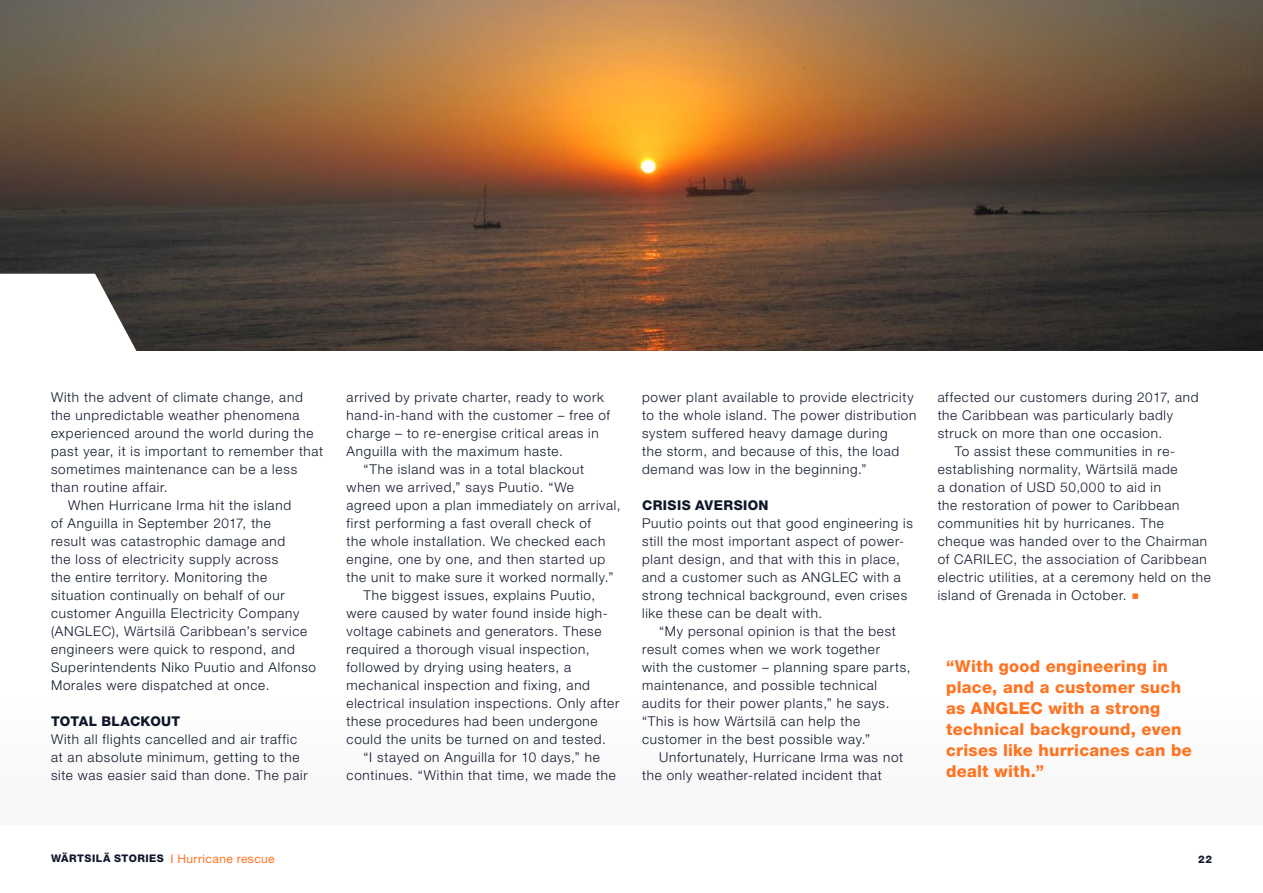
<style>
.page{position:relative;width:1263px;height:893px;background:#fff}
.page>*{position:absolute;margin:0;border:0;box-sizing:border-box;transform-origin:0 0}
.t1{font:800 16.5px/21px "Helvetica Neue LT Std";letter-spacing:.015em;color:#ff7321}
.t2{font:300 13.5px/18px "Helvetica Neue LT Std";letter-spacing:.055em;color:#0f172b}
.t3{font:800 13.5px "Helvetica Neue LT Std";letter-spacing:.03em;color:#0f172b}
.t4{font:12px "Helvetica Neue LT Std";letter-spacing:.035em;color:#ff7321}
.t5{font:800 10.5px "Helvetica Neue LT Std";color:#0f172b}
.s1{font-family:"Arial";font-weight:400;font-size:12px;color:#ff7321}
.s2{font-weight:800;font-size:10.5px;color:#0f172b}
</style>
<div class="page">
<div style="left:0;top:690px;width:1263px;height:135px;background:#fafafa"></div>
<img style="left:0;top:0;width:1263px;height:351px">
<svg style="left:0;top:274px;width:139px;height:77px"></svg>
<p class="t2" style="left:51px;top:388px;width:253px">With the advent of climate change, and</p>
<p class="t2" style="left:51px;top:406px;width:250px">the unpredictable weather phenomena</p>
<p class="t2" style="left:51px;top:424px;width:264px">experienced around the world during the</p>
<p class="t2" style="left:51px;top:442px;width:274px">past year, it is important to remember that</p>
<p class="t2" style="left:51px;top:460px;width:248px">sometimes maintenance can be a less</p>
<p class="t2" style="left:51px;top:478px;width:118px">than routine affair.</p>
<p class="t2" style="left:68px;top:496px;width:225px">When Hurricane Irma hit the island</p>
<p class="t2" style="left:51px;top:514px;width:221px">of Anguilla in September 2017, the</p>
<p class="t2" style="left:51px;top:532px;width:236px">result was catastrophic damage and</p>
<p class="t2" style="left:51px;top:550px;width:229px">the loss of electricity supply across</p>
<p class="t2" style="left:51px;top:568px;width:217px">the entire territory. Monitoring the</p>
<p class="t2" style="left:51px;top:586px;width:235px">situation continually on behalf of our</p>
<p class="t2" style="left:51px;top:604px;width:250px">customer Anguilla Electricity Company</p>
<p class="t2" style="left:51px;top:622px;width:258px">(ANGLEC), Wärtsilä Caribbean’s service</p>
<p class="t2" style="left:51px;top:640px;width:245px">engineers were quick to respond, and</p>
<p class="t2" style="left:51px;top:658px;width:267px">Superintendents Niko Puutio and Alfonso</p>
<p class="t2" style="left:51px;top:676px;width:220px">Morales were dispatched at once.</p>
<p class="t3" style="left:51px;top:713px;width:131px">TOTAL BLACKOUT</p>
<p class="t2" style="left:51px;top:730px;width:258px">With all flights cancelled and air traffic at an absolute minimum, getting to the site was easier said than done. The pair</p>
<p class="t2" style="left:347px;top:388px;width:259px">arrived by private charter, ready to work</p>
<p class="t2" style="left:347px;top:406px;width:265px">hand-in-hand with the customer – free of</p>
<p class="t2" style="left:347px;top:424px;width:254px">charge – to re-energise critical areas in</p>
<p class="t2" style="left:347px;top:442px;width:218px">Anguilla with the maximum haste.</p>
<p class="t2" style="left:364px;top:460px;width:222px">“The island was in a total blackout</p>
<p class="t2" style="left:347px;top:478px;width:229px">when we arrived,” says Puutio. “We</p>
<p class="t2" style="left:347px;top:496px;width:276px">agreed upon a plan immediately on arrival,</p>
<p class="t2" style="left:347px;top:514px;width:246px">first performing a fast overall check of</p>
<p class="t2" style="left:347px;top:532px;width:260px">the whole installation. We checked each</p>
<p class="t2" style="left:347px;top:550px;width:260px">engine, one by one, and then started up</p>
<p class="t2" style="left:347px;top:568px;width:268px">the unit to make sure it worked normally.”</p>
<p class="t2" style="left:364px;top:586px;width:233px">The biggest issues, explains Puutio,</p>
<p class="t2" style="left:347px;top:604px;width:263px">were caused by water found inside high-</p>
<p class="t2" style="left:347px;top:622px;width:256px">voltage cabinets and generators. These</p>
<p class="t2" style="left:347px;top:640px;width:245px">required a thorough visual inspection,</p>
<p class="t2" style="left:347px;top:658px;width:226px">followed by drying using heaters, a</p>
<p class="t2" style="left:347px;top:676px;width:245px">mechanical inspection and fixing, and</p>
<p class="t2" style="left:347px;top:694px;width:274px">electrical insulation inspections. Only after</p>
<p class="t2" style="left:347px;top:712px;width:253px">these procedures had been undergone</p>
<p class="t2" style="left:347px;top:730px;width:261px">could the units be turned on and tested.</p>
<p class="t2" style="left:364px;top:748px;width:238px">“I stayed on Anguilla for 10 days,” he</p>
<p class="t2" style="left:347px;top:766px;width:271px">continues. “Within that time, we made the</p>
<p class="t2" style="left:642px;top:388px;width:276px">power plant available to provide electricity to the whole island. The power distribution system suffered heavy damage during<br>the storm, and because of this, the load demand was low in the beginning.”</p>
<p class="t3" style="left:642px;top:497px;width:128px">CRISIS AVERSION</p>
<p class="t2" style="left:642px;top:514px;width:272px">Puutio points out that good engineering is still the most important aspect of power&shy;plant design, and that with this in place, and a customer such as ANGLEC with a strong technical background, even crises like these can be dealt with.</p>
<p class="t2" style="left:642px;top:622px;width:270px;text-indent:17px">“My personal opinion is that the best result comes when we work together<br>with the customer – planning spare parts, maintenance, and possible technical audits for their power plants,” he says. “This is how Wärtsilä can help the customer in the best possible way.”</p>
<p class="t2" style="left:642px;top:748px;width:262px;text-indent:17px">Unfortunately, Hurricane Irma was not the only weather-related incident that</p>
<p class="t2" style="left:938px;top:388px;width:262px">affected our customers during 2017, and</p>
<p class="t2" style="left:938px;top:406px;width:237px">the Caribbean was particularly badly</p>
<p class="t2" style="left:938px;top:424px;width:226px">struck on more than one occasion.</p>
<p class="t2" style="left:955px;top:442px;width:222px">To assist these communities in re-</p>
<p class="t2" style="left:938px;top:460px;width:241px">establishing normality, Wärtsilä made</p>
<p class="t2" style="left:938px;top:478px;width:225px">a donation of USD 50,000 to aid in</p>
<p class="t2" style="left:938px;top:496px;width:243px">the restoration of power to Caribbean</p>
<p class="t2" style="left:938px;top:514px;width:228px">communities hit by hurricanes. The</p>
<p class="t2" style="left:938px;top:532px;width:271px">cheque was handed over to the Chairman</p>
<p class="t2" style="left:938px;top:550px;width:271px">of CARILEC, the association of Caribbean</p>
<p class="t2" style="left:938px;top:568px;width:275px">electric utilities, at a ceremony held on the</p>
<p class="t2" style="left:938px;top:586px;width:203px">island of Grenada in October. <span class="s1">■</span></p>
<p class="t1" style="left:946px;top:656px;width:247px">“With good engineering in place, and a customer such as ANGLEC with a strong technical background, even crises like hurricanes can be dealt with.”</p>
<p class="t4" style="left:51px;top:851px;width:225px"><span class="s2">WÄRTSILÄ STORIES</span> I Hurricane rescue</p>
<p class="t5" style="left:1198px;top:853px;width:15px">22</p>
</div>
